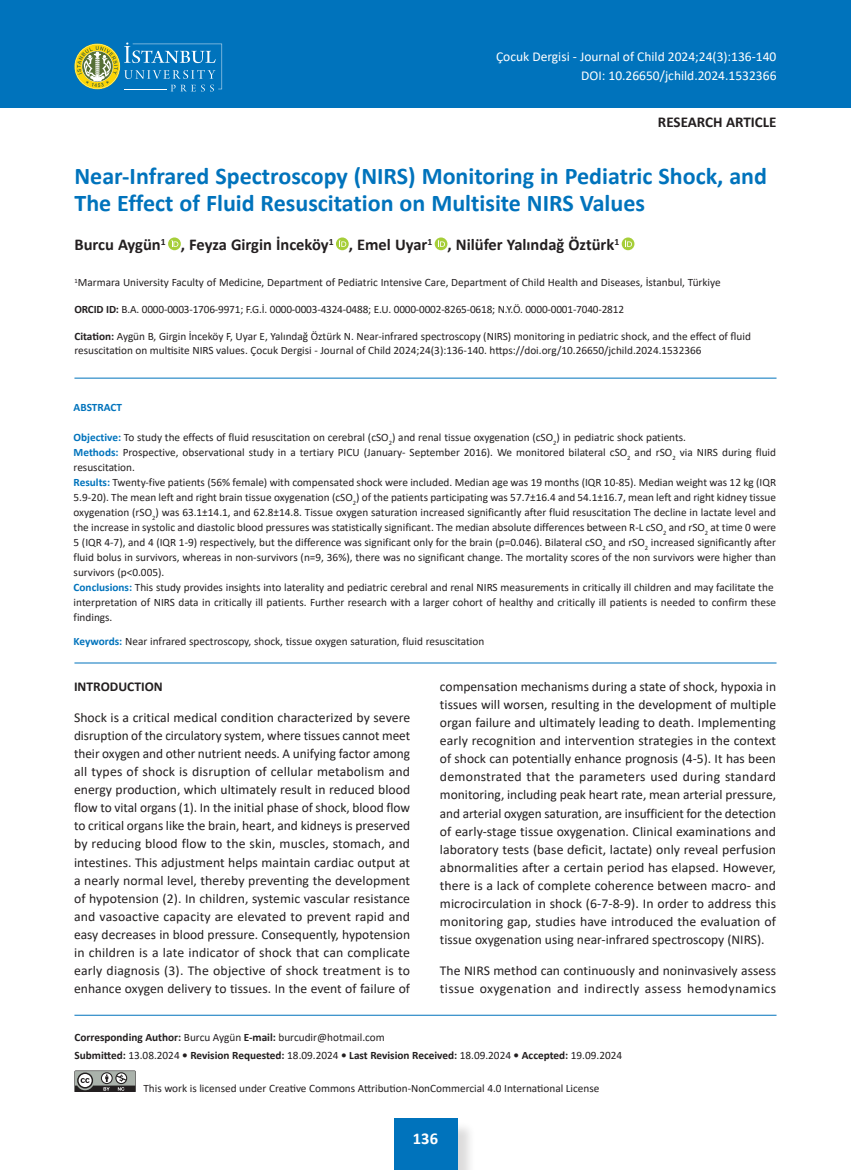
<style>
.page{position:relative;width:851px;height:1170px;background:#fff}
.page>*{position:absolute;margin:0;border:0;box-sizing:border-box;transform-origin:0 0}
.Baslik_1{font:700 24px/27px "Calibri";color:#0073bc}
.Yazarlar{font:700 16.5px "Calibri";color:#231f20}
.t1{font:700 16.5px "Calibri";color:#fff}
.t2{font:700 15px "Calibri";color:#231f20}
.Ana_metin{font:13.5px/18.1px "Calibri";color:#231f20;text-align:justify}
.t3{font:13.5px "Calibri";color:#fff}
.Baslık{font:700 13.5px "Calibri";color:#231f20}
.Abstract{font:11.25px/15px "Calibri";color:#231f20}
.t4{font:700 11.25px "Calibri";color:#231f20}
.Keyword{font:11.25px "Calibri";color:#231f20}
.Abstract-2{font:700 11.25px "Calibri";color:#0073bc}
.s1{font-weight:700}
.s2{font-weight:700;color:#0073bc}
.s3{font-weight:400}
</style>
<div class="page">
<div style="left:396px;top:1121px;width:80px;height:48px;background:#231f20;opacity:.16"></div>
<div style="left:393px;top:1118px;width:64px;height:51px;background:#0073bc"></div>
<div style="left:0;top:0;width:850px;height:107px;background:#0073bc"></div>
<svg style="left:168px;top:237px;width:13px;height:13px"></svg>
<svg style="left:171px;top:240px;width:7px;height:7px"></svg>
<svg style="left:336px;top:237px;width:12px;height:13px"></svg>
<svg style="left:339px;top:240px;width:7px;height:7px"></svg>
<svg style="left:434px;top:237px;width:13px;height:13px"></svg>
<svg style="left:438px;top:240px;width:7px;height:7px"></svg>
<svg style="left:621px;top:237px;width:13px;height:13px"></svg>
<svg style="left:625px;top:240px;width:7px;height:7px"></svg>
<hr style="left:74px;top:1014px;width:702px;height:1px;background:#0073bc">
<hr style="left:74px;top:662px;width:702px;height:1px;background:#0073bc">
<hr style="left:74px;top:378px;width:702px;height:1px;background:#0073bc">
<svg style="left:74px;top:1070px;width:62px;height:21px"></svg>
<svg style="left:74px;top:43px;width:148px;height:49px"></svg>
<p class="t3" style="left:496px;top:47px;width:282px">Çocuk Dergisi - Journal of Child 2024;24(3):136-140</p>
<p class="t3" style="left:581px;top:66px;width:197px">DOI: 10.26650/jchild.2024.1532366</p>
<p class="t2" style="left:658px;top:111px;width:120px">RESEARCH ARTICLE</p>
<p class="Baslik_1" style="left:74px;top:162px;width:694px">Near-Infrared Spectroscopy (NIRS) Monitoring in Pediatric Shock, and<br>The Effect of Fluid Resuscitation on Multisite NIRS Values</p>
<p class="Yazarlar" style="left:74px;top:233px;width:546px">Burcu Aygün<sup>1</sup> , Feyza Girgin İnceköy<sup>1</sup> , Emel Uyar<sup>1</sup> , Nilüfer Yalındağ Öztürk<sup>1</sup></p>
<p class="Abstract" style="left:74px;top:275px;width:647px"><sup>1</sup>Marmara University Faculty of Medicine, Department of Pediatric Intensive Care, Department of Child Health and Diseases, İstanbul, Türkiye</p>
<p class="Abstract" style="left:74px;top:302px;width:551px"><span class="s1">ORCID ID:</span> B.A. 0000-0003-1706-9971; F.G.İ. 0000-0003-4324-0488; E.U. 0000-0002-8265-0618; N.Y.Ö. 0000-0001-7040-2812</p>
<p class="Abstract" style="left:74px;top:329px;width:678px"><span class="s1">Citation:</span> Aygün B, Girgin İnceköy F, Uyar E, Yalındağ Öztürk N. Near-infrared spectroscopy (NIRS) monitoring in pediatric shock, and the effect of fluid</p>
<p class="Abstract" style="left:74px;top:342px;width:628px">resuscitation on multisite NIRS values. Çocuk Dergisi - Journal of Child 2024;24(3):136-140. https://doi.org/10.26650/jchild.2024.1532366</p>
<p class="Abstract-2" style="left:74px;top:399px;width:50px">ABSTRACT</p>
<p class="Abstract" style="left:74px;top:429px;width:614px"><span class="s2">Objective:</span> To study the effects of fluid resuscitation on cerebral (cSO<sub>2</sub>) and renal tissue oxygenation (cSO<sub>2</sub>) in pediatric shock patients.</p>
<p class="Abstract" style="left:74px;top:444px;width:703px"><span class="s2">Methods:</span> Prospective, observational study in a tertiary PICU (January- September 2016). We monitored bilateral cSO<sub>2</sub> and rSO<sub>2</sub> via NIRS during fluid resuscitation.</p>
<p class="Abstract" style="left:74px;top:474px;width:704px"><span class="s2">Results:</span> Twenty-five patients (56% female) with compensated shock were included. Median age was 19 months (IQR 10-85). Median weight was 12 kg (IQR</p>
<p class="Abstract" style="left:74px;top:489px;width:704px;text-align:justify">5.9-20). The mean left and right brain tissue oxygenation (cSO<sub>2</sub>) of the patients participating was 57.7±16.4 and 54.1±16.7, mean left and right kidney tissue oxygenation (rSO<sub>2</sub>) was 63.1±14.1, and 62.8±14.8. Tissue oxygen saturation increased significantly after fluid resuscitation The decline in lactate level and the increase in systolic and diastolic blood pressures was statistically significant. The median absolute differences between R-L cSO<sub>2</sub> and rSO<sub>2</sub> at time 0 were 5 (IQR 4-7), and 4 (IQR 1-9) respectively, but the difference was significant only for the brain (p=0.046). Bilateral cSO<sub>2</sub> and rSO<sub>2</sub> increased significantly after fluid bolus in survivors, whereas in non-survivors (n=9, 36%), there was no significant change. The mortality scores of the non survivors were higher than survivors (p&lt;0.005).</p>
<p class="Abstract" style="left:74px;top:579px;width:701px"><span class="s2">Conclusions:</span> This study provides insights into laterality and pediatric cerebral and renal NIRS measurements in critically ill children and may facilitate the</p>
<p class="Abstract" style="left:74px;top:594px;width:703px">interpretation of NIRS data in critically ill patients. Further research with a larger cohort of healthy and critically ill patients is needed to confirm these findings.</p>
<p class="Keyword" style="left:74px;top:633px;width:412px"><span class="s2">Keywords:</span> Near infrared spectroscopy, shock, tissue oxygen saturation, fluid resuscitation</p>
<p class="Baslık" style="left:74px;top:676px;width:90px">INTRODUCTION</p>
<p class="Ana_metin" style="left:74px;top:707px;width:337px">Shock is a critical medical condition characterized by severe disruption of the circulatory system, where tissues cannot meet their oxygen and other nutrient needs. A unifying factor among all types of shock is disruption of cellular metabolism and energy production, which ultimately result in reduced blood flow to vital organs (1). In the initial phase of shock, blood flow to critical organs like the brain, heart, and kidneys is preserved by reducing blood flow to the skin, muscles, stomach, and intestines. This adjustment helps maintain cardiac output at a nearly normal level, thereby preventing the development of hypotension (2). In children, systemic vascular resistance and vasoactive capacity are elevated to prevent rapid and easy decreases in blood pressure. Consequently, hypotension in children is a late indicator of shock that can complicate early diagnosis (3). The objective of shock treatment is to enhance oxygen delivery to tissues. In the event of failure of</p>
<p class="Ana_metin" style="left:440px;top:676px;width:337px">compensation mechanisms during a state of shock, hypoxia in tissues will worsen, resulting in the development of multiple organ failure and ultimately leading to death. Implementing early recognition and intervention strategies in the context of shock can potentially enhance prognosis (4-5). It has been demonstrated that the parameters used during standard monitoring, including peak heart rate, mean arterial pressure, and arterial oxygen saturation, are insufficient for the detection of early-stage tissue oxygenation. Clinical examinations and laboratory tests (base deficit, lactate) only reveal perfusion abnormalities after a certain period has elapsed. However, there is a lack of complete coherence between macro- and microcirculation in shock (6-7-8-9). In order to address this monitoring gap, studies have introduced the evaluation of tissue oxygenation using near-infrared spectroscopy (NIRS).</p>
<p class="Ana_metin" style="left:440px;top:961px;width:337px">The NIRS method can continuously and noninvasively assess tissue oxygenation and indirectly assess hemodynamics</p>
<p class="Abstract" style="left:74px;top:1029px;width:312px"><span class="s1">Corresponding Author:</span> Burcu Aygün <span class="s1">E-mail:</span> burcudir@hotmail.com</p>
<p class="t4" style="left:74px;top:1047px;width:549px">Submitted: <span class="s3">13.08.2024</span> • Revision Requested: <span class="s3">18.09.2024</span> • Last Revision Received: <span class="s3">18.09.2024</span> • Accepted: <span class="s3">19.09.2024</span></p>
<p class="Abstract" style="left:143px;top:1080px;width:457px">This work is licensed under Creative Commons Attribution-NonCommercial 4.0 International License</p>
<h2 class="t1" style="left:413px;top:1126px;width:27px">136</h2>
</div>
